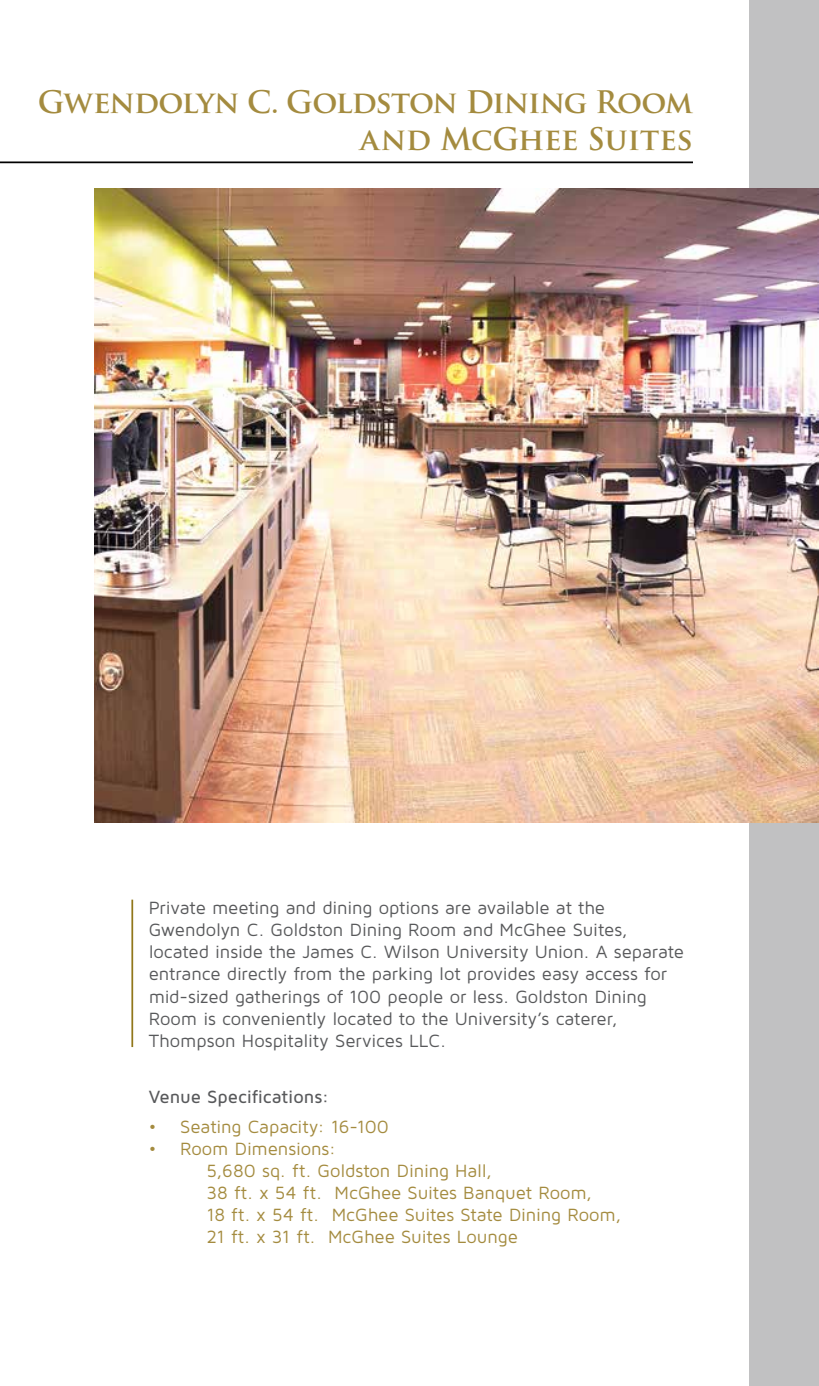
<style>
.page{position:relative;width:819px;height:1386px;background:#fff}
.page>*{position:absolute;margin:0;border:0;box-sizing:border-box;transform-origin:0 0}
.t1{font:700 30.28px/36.8px "Trajan Pro";letter-spacing:-.025em;color:#a48b3f;text-align:right}
.t2{font:18.38px/22.1px "Maven Pro";letter-spacing:-.005em;color:#58595b}
.t3{font:18.38px/22.1px "Maven Pro";letter-spacing:-.005em;color:#a48b3f}
.t4{font:500 18.38px "Maven Pro";letter-spacing:-.005em;color:#58595b}
</style>
<div class="page">
<hr style="left:0;top:161px;width:693px;height:2px;background:#000">
<div style="left:750px;top:0;width:69px;height:1386px;background:#c1c1c2"></div>
<img style="left:94px;top:188px;width:725px;height:635px">
<hr style="left:131px;top:900px;width:2px;height:147px;background:#91771b">
<h1 class="t1" style="left:38px;top:84px;width:657px">Gwendolyn C. Goldston Dining Room and McGhee Suites</h1>
<p class="t2" style="left:149px;top:896px;width:537px">Private meeting and dining options are available at the Gwendolyn C. Goldston Dining Room and McGhee Suites, located inside the James C. Wilson University Union. A separate entrance directly from the parking lot provides easy access for mid-sized gatherings of 100 people or less. Goldston Dining Room is conveniently located to the University’s caterer, Thompson Hospitality Services LLC.</p>
<p class="t4" style="left:149px;top:1085px;width:182px">Venue Specifications:</p>
<p class="t3" style="left:149px;top:1115px;width:242px">• Seating Capacity: 16-100</p>
<p class="t3" style="left:206px;top:1137px;width:416px;text-indent:-58px">• Room Dimensions:<br>5,680 sq. ft. Goldston Dining Hall,<br>38 ft. x 54 ft. McGhee Suites Banquet Room,<br>18 ft. x 54 ft. McGhee Suites State Dining Room, 21 ft. x 31 ft. McGhee Suites Lounge</p>
</div>
